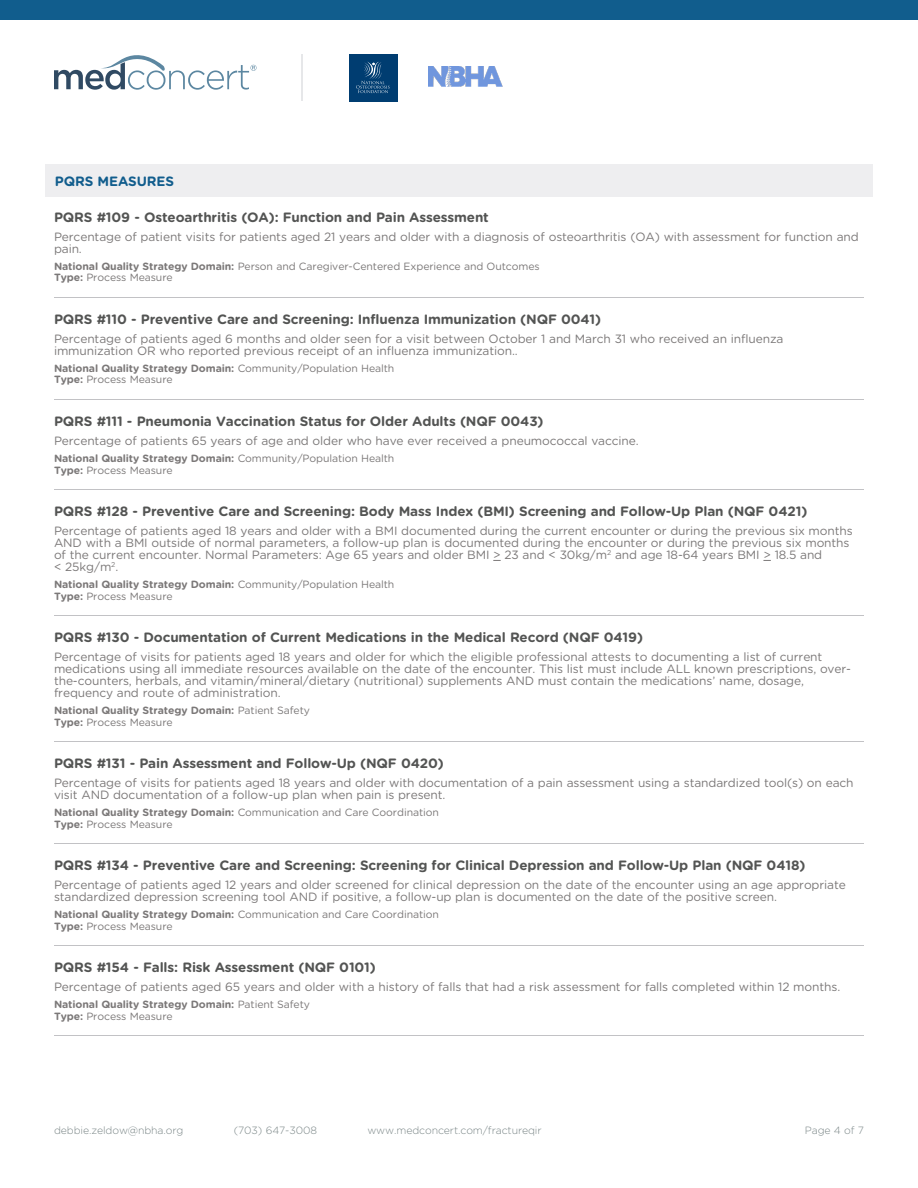
<style>
.page{position:relative;width:918px;height:1188px;background:#fff}
.page>*{position:absolute;margin:0;border:0;box-sizing:border-box;transform-origin:0 0}
.t1{font:700 13.5px "Gotham Rounded";letter-spacing:-.01em;color:#535453}
.t2{font:700 13.5px "Gotham Rounded";letter-spacing:-.01em;color:#115d8d}
.t3{font:12px/12px "Gotham Rounded";letter-spacing:-.01em;color:#7b7878}
.t4{font:10.5px "Gotham Rounded";letter-spacing:-.01em;color:#7b7878}
.t5{font:700 10.5px "Gotham Rounded";letter-spacing:-.01em;color:#7b7878}
.t6{font:300 10.5px "Gotham Rounded";letter-spacing:-.01em;color:#798586}
.s1{font-weight:700}
.s2{font-weight:400}
</style>
<div class="page">
<div style="left:45px;top:164px;width:828px;height:32px;background:#eeeef0"></div>
<hr style="left:54px;top:297px;width:810px;height:1px;background:#c2c2c5">
<hr style="left:54px;top:399px;width:810px;height:1px;background:#c2c2c5">
<hr style="left:54px;top:490px;width:810px;height:1px;background:#c2c2c5">
<hr style="left:54px;top:616px;width:810px;height:1px;background:#c2c2c5">
<hr style="left:54px;top:742px;width:810px;height:1px;background:#c2c2c5">
<hr style="left:54px;top:844px;width:810px;height:1px;background:#c2c2c5">
<hr style="left:54px;top:946px;width:810px;height:1px;background:#c2c2c5">
<hr style="left:54px;top:1036px;width:810px;height:1px;background:#c2c2c5">
<div style="left:0;top:0;width:918px;height:20px;background:#115d8d"></div>
<svg style="left:54px;top:55px;width:203px;height:35px"></svg>
<hr style="left:302px;top:54px;width:1px;height:46px;background:#e6e7e9">
<div style="left:349px;top:54px;width:49px;height:47px;background:#003d71"></div>
<svg style="left:356px;top:61px;width:34px;height:32px"></svg>
<img style="left:429px;top:66px;width:73px;height:21px">
<p class="t2" style="left:55px;top:171px;width:121px">PQRS MEASURES</p>
<p class="t1" style="left:54px;top:207px;width:436px">PQRS #109 - Osteoarthritis (OA): Function and Pain Assessment</p>
<p class="t3" style="left:54px;top:230px;width:806px">Percentage of patient visits for patients aged 21 years and older with a diagnosis of osteoarthritis (OA) with assessment for function and pain.</p>
<p class="t4" style="left:54px;top:259px;width:487px"><span class="s1">National Quality Strategy Domain:</span> Person and Caregiver-Centered Experience and Outcomes</p>
<p class="t4" style="left:54px;top:270px;width:120px"><span class="s1">Type:</span> Process Measure</p>
<p class="t1" style="left:54px;top:309px;width:549px">PQRS #110 - Preventive Care and Screening: Influenza Immunization (NQF 0041)</p>
<p class="t3" style="left:54px;top:332px;width:731px">Percentage of patients aged 6 months and older seen for a visit between October 1 and March 31 who received an influenza immunization OR who reported previous receipt of an influenza immunization..</p>
<p class="t5" style="left:54px;top:361px;width:342px">National Quality Strategy Domain: <span class="s2">Community/Population Health</span></p>
<p class="t4" style="left:54px;top:372px;width:120px"><span class="s1">Type:</span> Process Measure</p>
<p class="t1" style="left:54px;top:412px;width:491px">PQRS #111 - Pneumonia Vaccination Status for Older Adults (NQF 0043)</p>
<p class="t3" style="left:54px;top:434px;width:586px">Percentage of patients 65 years of age and older who have ever received a pneumococcal vaccine.</p>
<p class="t5" style="left:54px;top:451px;width:342px">National Quality Strategy Domain: <span class="s2">Community/Population Health</span></p>
<p class="t4" style="left:54px;top:463px;width:120px"><span class="s1">Type:</span> Process Measure</p>
<p class="t1" style="left:54px;top:502px;width:755px">PQRS #128 - Preventive Care and Screening: Body Mass Index (BMI) Screening and Follow-Up Plan (NQF 0421)</p>
<p class="t3" style="left:54px;top:524px;width:800px">Percentage of patients aged 18 years and older with a BMI documented during the current encounter or during the previous six months AND with a BMI outside of normal parameters, a follow-up plan is documented during the encounter or during the previous six months of the current encounter. Normal Parameters: Age 65 years and older BMI &gt; 23 and &lt; 30kg/m<sup>2</sup> and age 18-64 years BMI &gt; 18.5 and<br>&lt; 25kg/m<sup>2</sup>.</p>
<p class="t5" style="left:54px;top:577px;width:342px">National Quality Strategy Domain: <span class="s2">Community/Population Health</span></p>
<p class="t4" style="left:54px;top:589px;width:120px"><span class="s1">Type:</span> Process Measure</p>
<p class="t1" style="left:54px;top:628px;width:591px">PQRS #130 - Documentation of Current Medications in the Medical Record (NQF 0419)</p>
<p class="t3" style="left:54px;top:650px;width:799px">Percentage of visits for patients aged 18 years and older for which the eligible professional attests to documenting a list of current medications using all immediate resources available on the date of the encounter. This list must include ALL known prescriptions, over&shy;the-counters, herbals, and vitamin/mineral/dietary (nutritional) supplements AND must contain the medications’ name, dosage, frequency and route of administration.</p>
<p class="t5" style="left:54px;top:703px;width:258px">National Quality Strategy Domain: <span class="s2">Patient Safety</span></p>
<p class="t4" style="left:54px;top:715px;width:120px"><span class="s1">Type:</span> Process Measure</p>
<p class="t1" style="left:54px;top:754px;width:391px">PQRS #131 - Pain Assessment and Follow-Up (NQF 0420)</p>
<p class="t3" style="left:54px;top:776px;width:801px">Percentage of visits for patients aged 18 years and older with documentation of a pain assessment using a standardized tool(s) on each visit AND documentation of a follow-up plan when pain is present.</p>
<p class="t4" style="left:54px;top:806px;width:386px"><span class="s1">National Quality Strategy Domain:</span> Communication and Care Coordination</p>
<p class="t4" style="left:54px;top:817px;width:120px"><span class="s1">Type:</span> Process Measure</p>
<p class="t1" style="left:54px;top:856px;width:753px">PQRS #134 - Preventive Care and Screening: Screening for Clinical Depression and Follow-Up Plan (NQF 0418)</p>
<p class="t3" style="left:54px;top:878px;width:793px">Percentage of patients aged 12 years and older screened for clinical depression on the date of the encounter using an age appropriate standardized depression screening tool AND if positive, a follow-up plan is documented on the date of the positive screen.</p>
<p class="t4" style="left:54px;top:908px;width:386px"><span class="s1">National Quality Strategy Domain:</span> Communication and Care Coordination</p>
<p class="t4" style="left:54px;top:919px;width:120px"><span class="s1">Type:</span> Process Measure</p>
<p class="t1" style="left:54px;top:958px;width:323px">PQRS #154 - Falls: Risk Assessment (NQF 0101)</p>
<p class="t3" style="left:54px;top:980px;width:788px">Percentage of patients aged 65 years and older with a history of falls that had a risk assessment for falls completed within 12 months.</p>
<p class="t5" style="left:54px;top:997px;width:258px">National Quality Strategy Domain: <span class="s2">Patient Safety</span></p>
<p class="t4" style="left:54px;top:1009px;width:120px"><span class="s1">Type:</span> Process Measure</p>
<p class="t6" style="left:54px;top:1123px;width:131px">debbie.zeldow@nbha.org</p>
<p class="t6" style="left:234px;top:1123px;width:85px">(703) 647-3008</p>
<p class="t6" style="left:367px;top:1123px;width:176px">www.medconcert.com/fractureqir</p>
<p class="t6" style="left:805px;top:1123px;width:61px">Page 4 of 7</p>
</div>
